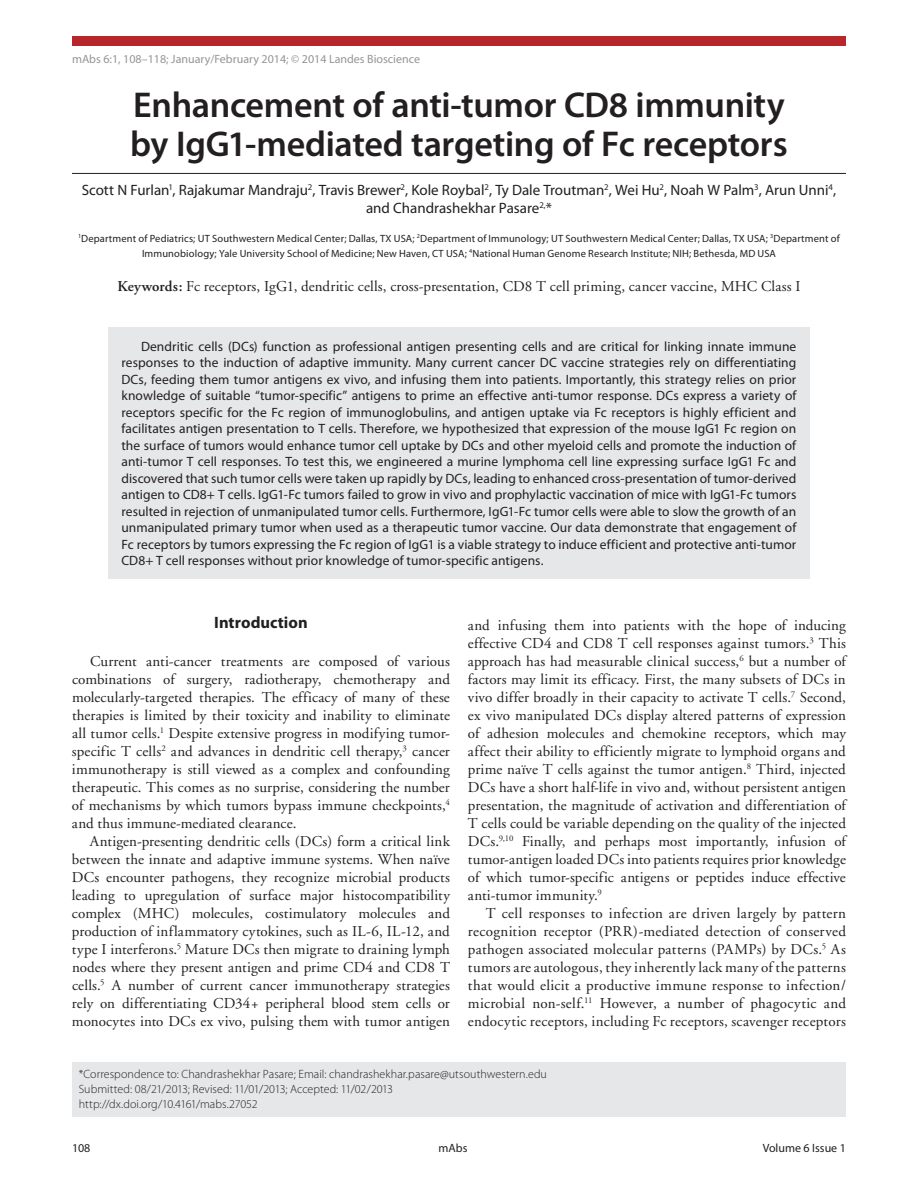
<style>
.page{position:relative;width:918px;height:1188px;background:#fff}
.page>*{position:absolute;margin:0;border:0;box-sizing:border-box;transform-origin:0 0}
.t1{font:600 36px/39px "Myriad Pro";letter-spacing:-.01em;color:#231f20}
.t2{font:700 16.5px "Myriad Pro";color:#231f20}
.t3{font:15px/18px "Adobe Garamond";letter-spacing:.01em;color:#231f20;text-align:justify}
.t4{font:15px/18px "Myriad Pro";color:#231f20;text-align:center}
.t5{font:13.5px/16.5px "Myriad Pro";letter-spacing:.005em;color:#231f20;text-align:justify}
.t6{font:300 12px/15px "Myriad Pro";color:#231f20}
.t7{font:12px "Myriad Pro";color:#939598}
.t8{font:12px "Myriad Pro";color:#231f20}
.t9{font:10.5px/15px "Myriad Pro";letter-spacing:.01em;color:#231f20;text-align:center}
.s1{font-weight:600}
</style>
<div class="page">
<div style="left:72px;top:36px;width:774px;height:10px;background:#b7262b"></div>
<div style="left:72px;top:1062px;width:774px;height:55px;background:#e6e7e9"></div>
<hr style="left:72px;top:173px;width:774px;height:1px;background:#231f20">
<div style="left:108px;top:327px;width:702px;height:252px;background:#e6e7e9"></div>
<p class="t7" style="left:72px;top:52px;width:350px">mAbs 6:1, 108–118; January/February 2014; © 2014 Landes Bioscience</p>
<h1 class="t1" style="left:130px;top:85px;width:659px">Enhancement of anti-tumor CD8 immunity by IgG1-mediated targeting of Fc receptors</h1>
<p class="t4" style="left:82px;top:181px;width:756px">Scott N Furlan<sup>1</sup>, Rajakumar Mandraju<sup>2</sup>, Travis Brewer<sup>2</sup>, Kole Roybal<sup>2</sup>, Ty Dale Troutman<sup>2</sup>, Wei Hu<sup>2</sup>, Noah W Palm<sup>3</sup>, Arun Unni<sup>4</sup>, and Chandrashekhar Pasare<sup>2,</sup>*</p>
<p class="t9" style="left:78px;top:230px;width:763px"><sup>1</sup>Department of Pediatrics; UT Southwestern Medical Center; Dallas, TX USA; <sup>2</sup>Department of Immunology; UT Southwestern Medical Center; Dallas, TX USA; <sup>3</sup>Department of<br>Immunobiology; Yale University School of Medicine; New Haven, CT USA; <sup>4</sup>National Human Genome Research Institute; NIH; Bethesda, MD USA</p>
<p class="t3" style="left:117px;top:277px;width:685px"><span class="s1">Keywords:</span> Fc receptors, IgG1, dendritic cells, cross-presentation, CD8 T cell priming, cancer vaccine, MHC Class I</p>
<p class="t5" style="left:122px;top:338px;width:676px;text-indent:19px">Dendritic cells (DCs) function as professional antigen presenting cells and are critical for linking innate immune responses to the induction of adaptive immunity. Many current cancer DC vaccine strategies rely on differentiating DCs, feeding them tumor antigens ex vivo, and infusing them into patients. Importantly, this strategy relies on prior knowledge of suitable “tumor-specific” antigens to prime an effective anti-tumor response. DCs express a variety of receptors specific for the Fc region of immunoglobulins, and antigen uptake via Fc receptors is highly efficient and facilitates antigen presentation to T cells. Therefore, we hypothesized that expression of the mouse IgG1 Fc region on the surface of tumors would enhance tumor cell uptake by DCs and other myeloid cells and promote the induction of anti-tumor T cell responses. To test this, we engineered a murine lymphoma cell line expressing surface IgG1 Fc and discovered that such tumor cells were taken up rapidly by DCs, leading to enhanced cross-presentation of tumor-derived antigen to CD8+ T cells. IgG1-Fc tumors failed to grow in vivo and prophylactic vaccination of mice with IgG1-Fc tumors resulted in rejection of unmanipulated tumor cells. Furthermore, IgG1-Fc tumor cells were able to slow the growth of an unmanipulated primary tumor when used as a therapeutic tumor vaccine. Our data demonstrate that engagement of Fc receptors by tumors expressing the Fc region of IgG1 is a viable strategy to induce efficient and protective anti-tumor CD8+ T cell responses without prior knowledge of tumor-specific antigens.</p>
<p class="t2" style="left:214px;top:612px;width:95px">Introduction</p>
<p class="t3" style="left:72px;top:653px;width:380px;text-indent:18px">Current anti-cancer treatments are composed of various combinations of surgery, radiotherapy, chemotherapy and molecularly-targeted therapies. The efficacy of many of these therapies is limited by their toxicity and inability to eliminate all tumor cells.<sup>1</sup> Despite extensive progress in modifying tumor&shy;specific T cells<sup>2</sup> and advances in dendritic cell therapy,<sup>3</sup> cancer immunotherapy is still viewed as a complex and confounding therapeutic. This comes as no surprise, considering the number of mechanisms by which tumors bypass immune checkpoints,<sup>4 </sup>and thus immune-mediated clearance.</p>
<p class="t3" style="left:72px;top:833px;width:379px;text-indent:18px">Antigen-presenting dendritic cells (DCs) form a critical link between the innate and adaptive immune systems. When naïve DCs encounter pathogens, they recognize microbial products leading to upregulation of surface major histocompatibility complex (MHC) molecules, costimulatory molecules and production of inflammatory cytokines, such as IL-6, IL-12, and type I interferons.<sup>5</sup> Mature DCs then migrate to draining lymph nodes where they present antigen and prime CD4 and CD8 T cells.<sup>5</sup> A number of current cancer immunotherapy strategies rely on differentiating CD34+ peripheral blood stem cells or monocytes into DCs ex vivo, pulsing them with tumor antigen</p>
<p class="t3" style="left:468px;top:617px;width:380px">and infusing them into patients with the hope of inducing effective CD4 and CD8 T cell responses against tumors.<sup>3</sup> This approach has had measurable clinical success,<sup>6</sup> but a number of factors may limit its efficacy. First, the many subsets of DCs in vivo differ broadly in their capacity to activate T cells.<sup>7</sup> Second, ex vivo manipulated DCs display altered patterns of expression of adhesion molecules and chemokine receptors, which may affect their ability to efficiently migrate to lymphoid organs and prime naïve T cells against the tumor antigen.<sup>8</sup> Third, injected DCs have a short half-life in vivo and, without persistent antigen presentation, the magnitude of activation and differentiation of T cells could be variable depending on the quality of the injected DCs.<sup>9,10</sup> Finally, and perhaps most importantly, infusion of tumor-antigen loaded DCs into patients requires prior knowledge of which tumor-specific antigens or peptides induce effective anti-tumor immunity.<sup>9</sup></p>
<p class="t3" style="left:468px;top:905px;width:380px;text-indent:18px">T cell responses to infection are driven largely by pattern recognition receptor (PRR)-mediated detection of conserved pathogen associated molecular patterns (PAMPs) by DCs.<sup>5</sup> As tumors are autologous, they inherently lack many of the patterns that would elicit a productive immune response to infection/ microbial non-self.<sup>11</sup> However, a number of phagocytic and endocytic receptors, including Fc receptors, scavenger receptors</p>
<p class="t6" style="left:79px;top:1066px;width:470px">*Correspondence to: Chandrashekhar Pasare; Email: chandrashekhar.pasare@utsouthwestern.edu<br>Submitted: 08/21/2013; Revised: 11/01/2013; Accepted: 11/02/2013 http://dx.doi.org/10.4161/mabs.27052</p>
<p class="t8" style="left:72px;top:1141px;width:20px">108</p>
<p class="t8" style="left:439px;top:1141px;width:30px">mAbs</p>
<p class="t8" style="left:763px;top:1141px;width:85px">Volume 6 Issue 1</p>
</div>
